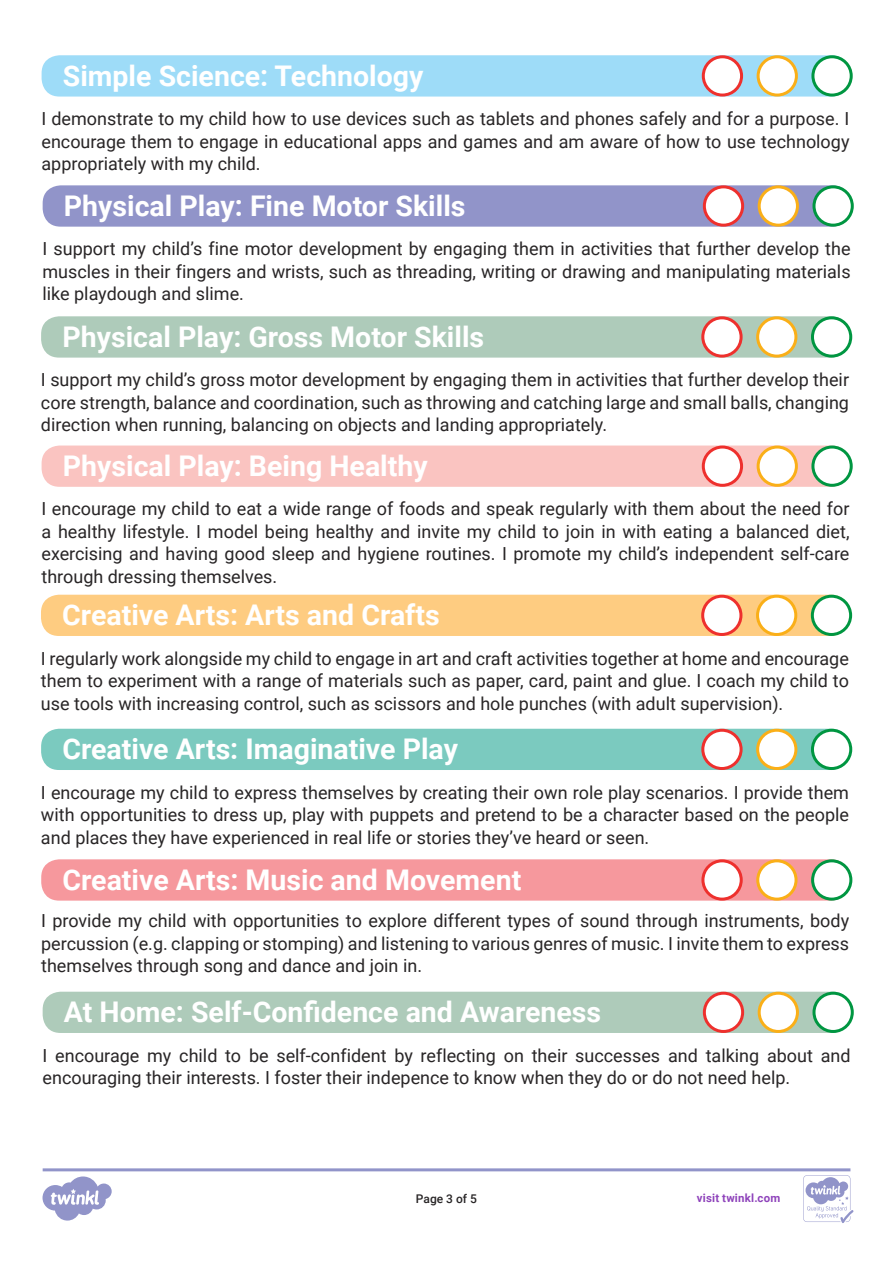
<style>
.page{position:relative;width:893px;height:1263px;background:#fff}
.page>*{position:absolute;margin:0;border:0;box-sizing:border-box;transform-origin:0 0}
.t1{font:700 28.5px "Roboto";color:#fff}
.Adult_Body_Copy{font:18px/22.5px "Roboto";color:#282526;text-align:justify}
.t2{font:500 12px "Roboto";color:#282526}
.t3{font:700 11.4px "Roboto";letter-spacing:.02em;color:#8f44bb}
</style>
<div class="page">
<div style="left:41px;top:859px;width:808px;height:42px;background:#f6989d;border-radius:18px"></div>
<div style="left:42px;top:55px;width:807px;height:42px;background:#9edcf8;border-radius:18px"></div>
<div style="left:43px;top:185px;width:808px;height:42px;background:#9194c9;border-radius:18px"></div>
<div style="left:41px;top:729px;width:808px;height:41px;background:#7bcabf;border-radius:18px"></div>
<div style="left:42px;top:445px;width:807px;height:42px;background:#fac4c1;border-radius:18px"></div>
<div style="left:41px;top:316px;width:808px;height:42px;background:#aecbba;border-radius:18px"></div>
<div style="left:43px;top:992px;width:808px;height:41px;background:#aecbba;border-radius:18px"></div>
<div style="left:41px;top:595px;width:808px;height:41px;background:#fecc81;border-radius:18px"></div>
<svg style="left:43px;top:1168px;width:810px;height:55px"></svg>
<div style="left:703px;top:861px;width:38px;height:38px;background:#fff;border-radius:50%"></div>
<div style="left:701px;top:859px;width:42px;height:42px;border:3px solid #ee302d;border-radius:50%"></div>
<div style="left:703px;top:57px;width:39px;height:38px;background:#fff;border-radius:50%"></div>
<div style="left:702px;top:55px;width:41px;height:42px;border:3px solid #ee302d;border-radius:50%"></div>
<div style="left:758px;top:861px;width:38px;height:38px;background:#fff;border-radius:50%"></div>
<div style="left:756px;top:859px;width:41px;height:42px;border:3px solid #faaf18;border-radius:50%"></div>
<div style="left:758px;top:57px;width:38px;height:38px;background:#fff;border-radius:50%"></div>
<div style="left:757px;top:55px;width:41px;height:42px;border:3px solid #faaf18;border-radius:50%"></div>
<div style="left:813px;top:861px;width:38px;height:38px;background:#fff;border-radius:50%"></div>
<div style="left:811px;top:859px;width:41px;height:42px;border:3px solid #009641;border-radius:50%"></div>
<div style="left:813px;top:57px;width:38px;height:38px;background:#fff;border-radius:50%"></div>
<div style="left:811px;top:55px;width:42px;height:42px;border:3px solid #009641;border-radius:50%"></div>
<div style="left:704px;top:187px;width:39px;height:38px;background:#fff;border-radius:50%"></div>
<div style="left:703px;top:185px;width:41px;height:42px;border:3px solid #ee302d;border-radius:50%"></div>
<div style="left:703px;top:730px;width:38px;height:38px;background:#fff;border-radius:50%"></div>
<div style="left:701px;top:729px;width:42px;height:41px;border:3px solid #ee302d;border-radius:50%"></div>
<div style="left:703px;top:447px;width:39px;height:38px;background:#fff;border-radius:50%"></div>
<div style="left:702px;top:445px;width:41px;height:42px;border:3px solid #ee302d;border-radius:50%"></div>
<div style="left:703px;top:318px;width:38px;height:38px;background:#fff;border-radius:50%"></div>
<div style="left:701px;top:316px;width:42px;height:42px;border:3px solid #ee302d;border-radius:50%"></div>
<div style="left:704px;top:993px;width:39px;height:38px;background:#fff;border-radius:50%"></div>
<div style="left:703px;top:992px;width:41px;height:41px;border:3px solid #ee302d;border-radius:50%"></div>
<div style="left:703px;top:596px;width:38px;height:38px;background:#fff;border-radius:50%"></div>
<div style="left:701px;top:595px;width:41px;height:41px;border:3px solid #ee302d;border-radius:50%"></div>
<div style="left:759px;top:187px;width:38px;height:38px;background:#fff;border-radius:50%"></div>
<div style="left:758px;top:185px;width:41px;height:42px;border:3px solid #faaf18;border-radius:50%"></div>
<div style="left:758px;top:730px;width:38px;height:38px;background:#fff;border-radius:50%"></div>
<div style="left:756px;top:729px;width:41px;height:41px;border:3px solid #faaf18;border-radius:50%"></div>
<div style="left:758px;top:447px;width:38px;height:38px;background:#fff;border-radius:50%"></div>
<div style="left:757px;top:445px;width:41px;height:42px;border:3px solid #faaf18;border-radius:50%"></div>
<div style="left:758px;top:318px;width:38px;height:38px;background:#fff;border-radius:50%"></div>
<div style="left:756px;top:316px;width:41px;height:42px;border:3px solid #faaf18;border-radius:50%"></div>
<div style="left:759px;top:993px;width:38px;height:38px;background:#fff;border-radius:50%"></div>
<div style="left:758px;top:992px;width:41px;height:41px;border:3px solid #faaf18;border-radius:50%"></div>
<div style="left:757px;top:596px;width:39px;height:38px;background:#fff;border-radius:50%"></div>
<div style="left:756px;top:595px;width:41px;height:41px;border:3px solid #faaf18;border-radius:50%"></div>
<div style="left:814px;top:187px;width:38px;height:38px;background:#fff;border-radius:50%"></div>
<div style="left:812px;top:185px;width:42px;height:42px;border:3px solid #009641;border-radius:50%"></div>
<div style="left:812px;top:730px;width:39px;height:38px;background:#fff;border-radius:50%"></div>
<div style="left:811px;top:729px;width:41px;height:41px;border:3px solid #009641;border-radius:50%"></div>
<div style="left:813px;top:447px;width:38px;height:38px;background:#fff;border-radius:50%"></div>
<div style="left:811px;top:445px;width:42px;height:42px;border:3px solid #009641;border-radius:50%"></div>
<div style="left:812px;top:318px;width:39px;height:38px;background:#fff;border-radius:50%"></div>
<div style="left:811px;top:316px;width:41px;height:42px;border:3px solid #009641;border-radius:50%"></div>
<div style="left:814px;top:993px;width:38px;height:38px;background:#fff;border-radius:50%"></div>
<div style="left:812px;top:992px;width:42px;height:41px;border:3px solid #009641;border-radius:50%"></div>
<div style="left:812px;top:596px;width:39px;height:38px;background:#fff;border-radius:50%"></div>
<div style="left:811px;top:595px;width:41px;height:41px;border:3px solid #009641;border-radius:50%"></div>
<p class="t1" style="left:63px;top:56px;width:362px">Simple Science: Technology</p>
<p class="Adult_Body_Copy" style="left:41px;top:107px;width:810px">I demonstrate to my child how to use devices such as tablets and phones safely and for a purpose. I encourage them to engage in educational apps and games and am aware of how to use technology appropriately with my child.</p>
<p class="t1" style="left:64px;top:186px;width:403px">Physical Play: Fine Motor Skills</p>
<p class="Adult_Body_Copy" style="left:43px;top:237px;width:810px">I support my child’s fine motor development by engaging them in activities that further develop the muscles in their fingers and wrists, such as threading, writing or drawing and manipulating materials like playdough and slime.</p>
<p class="t1" style="left:62px;top:317px;width:423px">Physical Play: Gross Motor Skills</p>
<p class="Adult_Body_Copy" style="left:41px;top:368px;width:810px">I support my child’s gross motor development by engaging them in activities that further develop their core strength, balance and coordination, such as throwing and catching large and small balls, changing direction when running, balancing on objects and landing appropriately.</p>
<p class="t1" style="left:63px;top:446px;width:366px">Physical Play: Being Healthy</p>
<p class="Adult_Body_Copy" style="left:41px;top:497px;width:810px">I encourage my child to eat a wide range of foods and speak regularly with them about the need for a healthy lifestyle. I model being healthy and invite my child to join in with eating a balanced diet, exercising and having good sleep and hygiene routines. I promote my child’s independent self-care through dressing themselves.</p>
<p class="t1" style="left:62px;top:595px;width:379px">Creative Arts: Arts and Crafts</p>
<p class="Adult_Body_Copy" style="left:41px;top:646px;width:810px">I regularly work alongside my child to engage in art and craft activities together at home and encourage them to experiment with a range of materials such as paper, card, paint and glue. I coach my child to use tools with increasing control, such as scissors and hole punches (with adult supervision).</p>
<p class="t1" style="left:62px;top:729px;width:397px">Creative Arts: Imaginative Play</p>
<p class="Adult_Body_Copy" style="left:41px;top:780px;width:810px">I encourage my child to express themselves by creating their own role play scenarios. I provide them with opportunities to dress up, play with puppets and pretend to be a character based on the people and places they have experienced in real life or stories they’ve heard or seen.</p>
<p class="t1" style="left:63px;top:860px;width:460px">Creative Arts: Music and Movement</p>
<p class="Adult_Body_Copy" style="left:41px;top:909px;width:810px">I provide my child with opportunities to explore different types of sound through instruments, body percussion (e.g. clapping or stomping) and listening to various genres of music. I invite them to express themselves through song and dance and join in.</p>
<p class="t1" style="left:64px;top:992px;width:539px">At Home: Self-Confidence and Awareness</p>
<p class="Adult_Body_Copy" style="left:43px;top:1043px;width:810px">I encourage my child to be self-confident by reflecting on their successes and talking about and encouraging their interests. I foster their indepence to know when they do or do not need help.</p>
<p class="t2" style="left:416px;top:1190px;width:63px">Page 3 of 5</p>
<p class="t3" style="left:697px;top:1190px;width:85px">visit twinkl.com</p>
</div>
